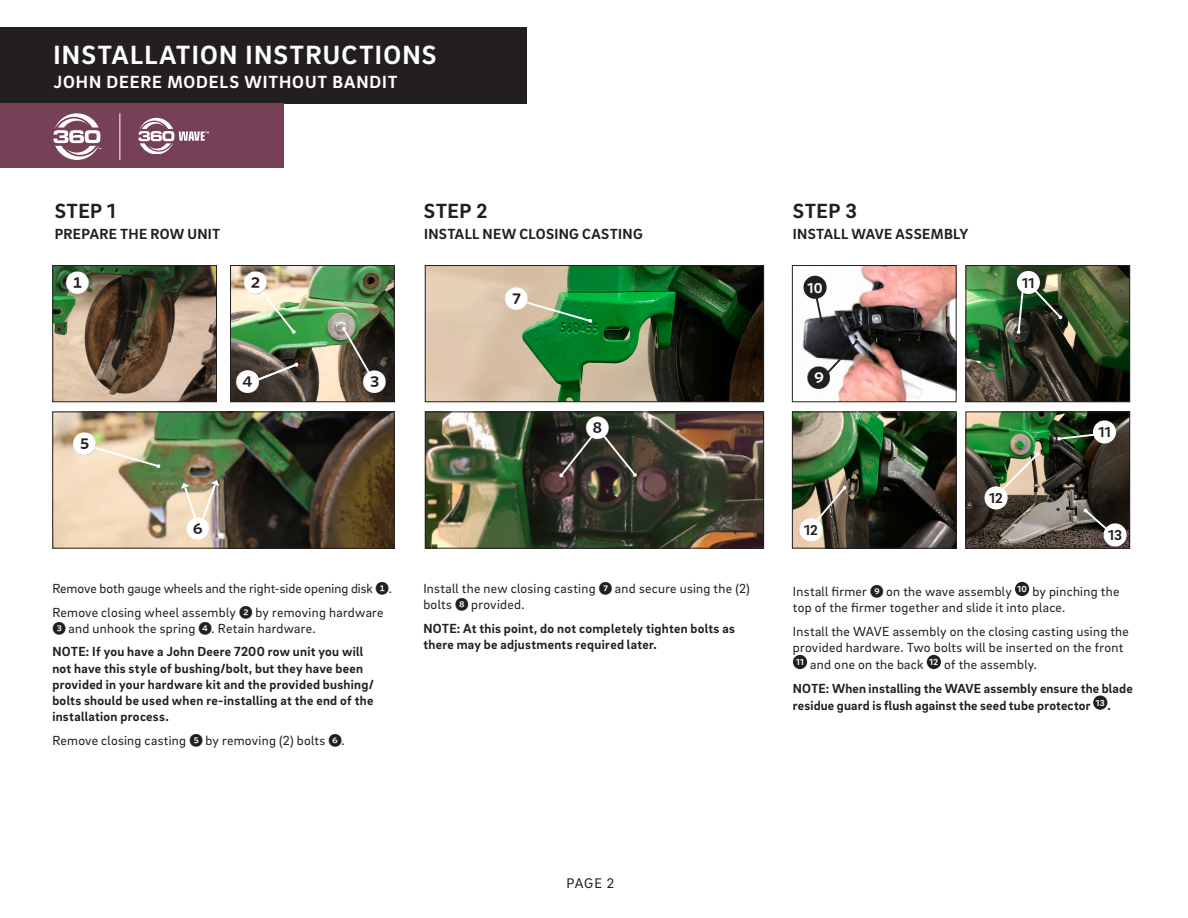
<style>
.page{position:relative;width:1188px;height:918px;background:#fff}
.page>*{position:absolute;margin:0;border:0;box-sizing:border-box;transform-origin:0 0}
.TABLE_BODY__L1{font:700 27px "Brix Sans";letter-spacing:.045em;color:#fff}
.t1{font:24px "Whitney Index Black Round Bd";color:#fff}
.t2{font:24px "Whitney Index Black Round Bd";color:#231f20}
.TABLE_BODY__L1-2{font:700 21px "Brix Sans";letter-spacing:.02em;color:#231f20}
.TABLE_BODY__L1-3{font:700 18px "Brix Sans";letter-spacing:.05em;color:#fff}
.TABLE_BODY__L1-4{font:700 15px "Brix Sans";letter-spacing:.02em;color:#231f20}
.STEPS{font:700 14.7px "Brix Sans";letter-spacing:.01em;color:#231f20}
.STEPS-2{font:700 14.7px "Brix Sans";color:#fff}
.BODY__L1{font:14.25px "Brix Sans";color:#231f20}
.STEPS-3{font:13.5px/16.2px "Brix Sans";letter-spacing:.02em;color:#231f20}
.STEPS-4{font:700 13.5px/16.2px "Brix Sans";letter-spacing:.02em;color:#231f20}
.STEPS-5{font:13.5px "Brix Sans";color:#231f20}
.STEPS-6{font:700 9px "Brix Sans";letter-spacing:.03em;color:#fff}
.s1{font-family:"Whitney Index Black Round Bd"}
</style>
<div class="page">
<img style="left:427px;top:267px;width:335px;height:133px">
<div style="left:425px;top:265px;width:339px;height:137px;border:1px solid #231f20"></div>
<img style="left:798px;top:267px;width:157px;height:133px">
<div style="left:792px;top:265px;width:165px;height:137px;border:1px solid #231f20"></div>
<div style="left:0;top:27px;width:526px;height:77px;background:#231f20"></div>
<div style="left:0;top:103px;width:283px;height:65px;background:#764157"></div>
<svg style="left:139px;top:118px;width:70px;height:36px"></svg>
<svg style="left:54px;top:113px;width:47px;height:47px"></svg>
<hr style="left:120px;top:113px;width:1px;height:47px;background:#fff">
<div style="left:1015px;top:582px;width:14px;height:14px;background:#231f20;border-radius:50%"></div>
<div style="left:793px;top:655px;width:14px;height:14px;background:#231f20;border-radius:50%"></div>
<div style="left:927px;top:655px;width:14px;height:14px;background:#231f20;border-radius:50%"></div>
<div style="left:1093px;top:695px;width:14px;height:15px;background:#231f20;border-radius:50%"></div>
<img style="left:968px;top:267px;width:160px;height:133px">
<div style="left:966px;top:265px;width:164px;height:137px;border:1px solid #231f20"></div>
<img style="left:968px;top:414px;width:160px;height:133px">
<div style="left:966px;top:412px;width:164px;height:137px;border:1px solid #231f20"></div>
<img style="left:427px;top:414px;width:335px;height:133px">
<div style="left:425px;top:412px;width:339px;height:137px;border:1px solid #231f20"></div>
<img style="left:54px;top:267px;width:161px;height:133px">
<div style="left:52px;top:265px;width:165px;height:137px;border:1px solid #231f20"></div>
<img style="left:232px;top:267px;width:161px;height:133px">
<div style="left:230px;top:265px;width:165px;height:137px;border:1px solid #231f20"></div>
<img style="left:54px;top:414px;width:339px;height:133px">
<div style="left:52px;top:412px;width:343px;height:137px;border:1px solid #231f20"></div>
<img style="left:794px;top:414px;width:161px;height:133px">
<div style="left:792px;top:412px;width:165px;height:137px;border:1px solid #231f20"></div>
<div style="left:67px;top:273px;width:21px;height:21px;background:#231f20;border-radius:50%"></div>
<svg style="left:254px;top:281px;width:42px;height:54px;background:#a5c494"></svg>
<div style="left:245px;top:273px;width:21px;height:21px;background:#231f20;border-radius:50%"></div>
<svg style="left:341px;top:326px;width:37px;height:60px;background:#50493c"></svg>
<div style="left:364px;top:372px;width:21px;height:21px;background:#231f20;border-radius:50%"></div>
<svg style="left:246px;top:362px;width:53px;height:24px"></svg>
<div style="left:238px;top:372px;width:21px;height:21px;background:#231f20;border-radius:50%"></div>
<svg style="left:83px;top:443px;width:78px;height:25px;background:#d1caa8"></svg>
<div style="left:74px;top:434px;width:21px;height:21px;background:#231f20;border-radius:50%"></div>
<svg style="left:181px;top:480px;width:38px;height:52px;background:#d1bfaa"></svg>
<div style="left:188px;top:518px;width:21px;height:22px;background:#231f20;border-radius:50%"></div>
<svg style="left:515px;top:297px;width:78px;height:26px;background:#73aa74"></svg>
<div style="left:506px;top:289px;width:21px;height:21px;background:#231f20;border-radius:50%"></div>
<svg style="left:559px;top:426px;width:79px;height:52px;background:#3e3a34"></svg>
<div style="left:587px;top:418px;width:21px;height:21px;background:#231f20;border-radius:50%"></div>
<svg style="left:816px;top:339px;width:43px;height:46px"></svg>
<div style="left:809px;top:369px;width:21px;height:21px;background:#fff;border-radius:50%"></div>
<svg style="left:813px;top:296px;width:11px;height:27px"></svg>
<div style="left:804px;top:276px;width:23px;height:23px;background:#231f20;border-radius:50%"></div>
<svg style="left:1016px;top:285px;width:47px;height:49px;background:#354431"></svg>
<div style="left:1017px;top:271px;width:23px;height:23px;background:#fff;border-radius:50%"></div>
<svg style="left:807px;top:485px;width:40px;height:47px;background:#796d5c"></svg>
<div style="left:800px;top:518px;width:23px;height:23px;background:#fff;border-radius:50%"></div>
<svg style="left:1057px;top:431px;width:39px;height:10px"></svg>
<div style="left:1093px;top:420px;width:23px;height:24px;background:#fff;border-radius:50%"></div>
<svg style="left:992px;top:451px;width:48px;height:50px;background:#8e9071"></svg>
<div style="left:985px;top:486px;width:23px;height:23px;background:#fff;border-radius:50%"></div>
<svg style="left:1083px;top:508px;width:33px;height:30px"></svg>
<div style="left:1104px;top:523px;width:23px;height:24px;background:#fff;border-radius:50%"></div>
<p class="TABLE_BODY__L1" style="left:54px;top:37px;width:385px">INSTALLATION INSTRUCTIONS</p>
<p class="TABLE_BODY__L1-3" style="left:54px;top:70px;width:345px">JOHN DEERE MODELS WITHOUT BANDIT</p>
<p class="TABLE_BODY__L1-2" style="left:55px;top:197px;width:63px">STEP 1</p>
<p class="TABLE_BODY__L1-4" style="left:55px;top:224px;width:167px">PREPARE THE ROW UNIT</p>
<p class="t1" style="left:65px;top:272px;width:26px">1</p>
<p class="t1" style="left:244px;top:272px;width:26px">2</p>
<p class="t1" style="left:72px;top:433px;width:26px">5</p>
<p class="t1" style="left:236px;top:371px;width:26px">4</p>
<p class="t1" style="left:362px;top:371px;width:26px">3</p>
<p class="t1" style="left:186px;top:517px;width:26px">6</p>
<p class="STEPS-5" style="left:52px;top:580px;width:341px">Remove both gauge wheels and the right-side opening disk <span class="s1">1</span>.</p>
<p class="STEPS-3" style="left:52px;top:603px;width:333px">Remove closing wheel assembly <span class="s1">2</span> by removing hardware<br><span class="s1">3</span> and unhook the spring <span class="s1">4</span>. Retain hardware.</p>
<p class="STEPS-4" style="left:52px;top:643px;width:323px">NOTE: If you have a John Deere 7200 row unit you will not have this style of bushing/bolt, but they have been provided in your hardware kit and the provided bushing/ bolts should be used when re-installing at the end of the installation process.</p>
<p class="STEPS-3" style="left:52px;top:732px;width:294px">Remove closing casting <span class="s1">5</span> by removing (2) bolts <span class="s1">6</span>.</p>
<p class="TABLE_BODY__L1-2" style="left:424px;top:197px;width:65px">STEP 2</p>
<p class="TABLE_BODY__L1-4" style="left:424px;top:224px;width:220px">INSTALL NEW CLOSING CASTING</p>
<p class="t1" style="left:504px;top:287px;width:26px">7</p>
<p class="t1" style="left:585px;top:416px;width:26px">8</p>
<p class="STEPS-3" style="left:423px;top:580px;width:328px">Install the new closing casting <span class="s1">7</span> and secure using the (2) bolts <span class="s1">8</span> provided.</p>
<p class="STEPS-4" style="left:423px;top:620px;width:313px">NOTE: At this point, do not completely tighten bolts as there may be adjustments required later.</p>
<p class="TABLE_BODY__L1-2" style="left:793px;top:197px;width:66px">STEP 3</p>
<p class="TABLE_BODY__L1-4" style="left:793px;top:224px;width:177px">INSTALL WAVE ASSEMBLY</p>
<p class="STEPS-2" style="left:808px;top:278px;width:16px">10</p>
<p class="STEPS" style="left:1022px;top:273px;width:14px">11</p>
<p class="t2" style="left:807px;top:367px;width:26px">9</p>
<p class="STEPS" style="left:804px;top:521px;width:15px">12</p>
<p class="STEPS" style="left:989px;top:489px;width:15px">12</p>
<p class="STEPS" style="left:1098px;top:423px;width:14px">11</p>
<p class="STEPS" style="left:1108px;top:526px;width:16px">13</p>
<p class="STEPS-3" style="left:793px;top:583px;width:220px">Install firmer <span class="s1">9</span> on the wave assembly</p>
<p class="STEPS-6" style="left:1017px;top:583px;width:11px">10</p>
<p class="STEPS-3" style="left:793px;top:583px;width:328px;text-indent:239px">by pinching the top of the firmer together and slide it into place.</p>
<p class="STEPS-3" style="left:793px;top:623px;width:338px">Install the WAVE assembly on the closing casting using the provided hardware. Two bolts will be inserted on the front</p>
<p class="STEPS-6" style="left:796px;top:656px;width:9px">11</p>
<p class="STEPS-3" style="left:810px;top:656px;width:115px">and one on the back</p>
<p class="STEPS-6" style="left:930px;top:656px;width:10px">12</p>
<p class="STEPS-3" style="left:944px;top:656px;width:94px">of the assembly.</p>
<p class="STEPS-4" style="left:793px;top:679px;width:341px;line-height:17px">NOTE: When installing the WAVE assembly ensure the blade residue guard is flush against the seed tube protector</p>
<p class="STEPS-6" style="left:1096px;top:697px;width:10px">13</p>
<p class="STEPS-4" style="left:1107px;top:696px;width:5px">.</p>
<p class="BODY__L1" style="left:566px;top:874px;width:49px">PAGE 2</p>
</div>
